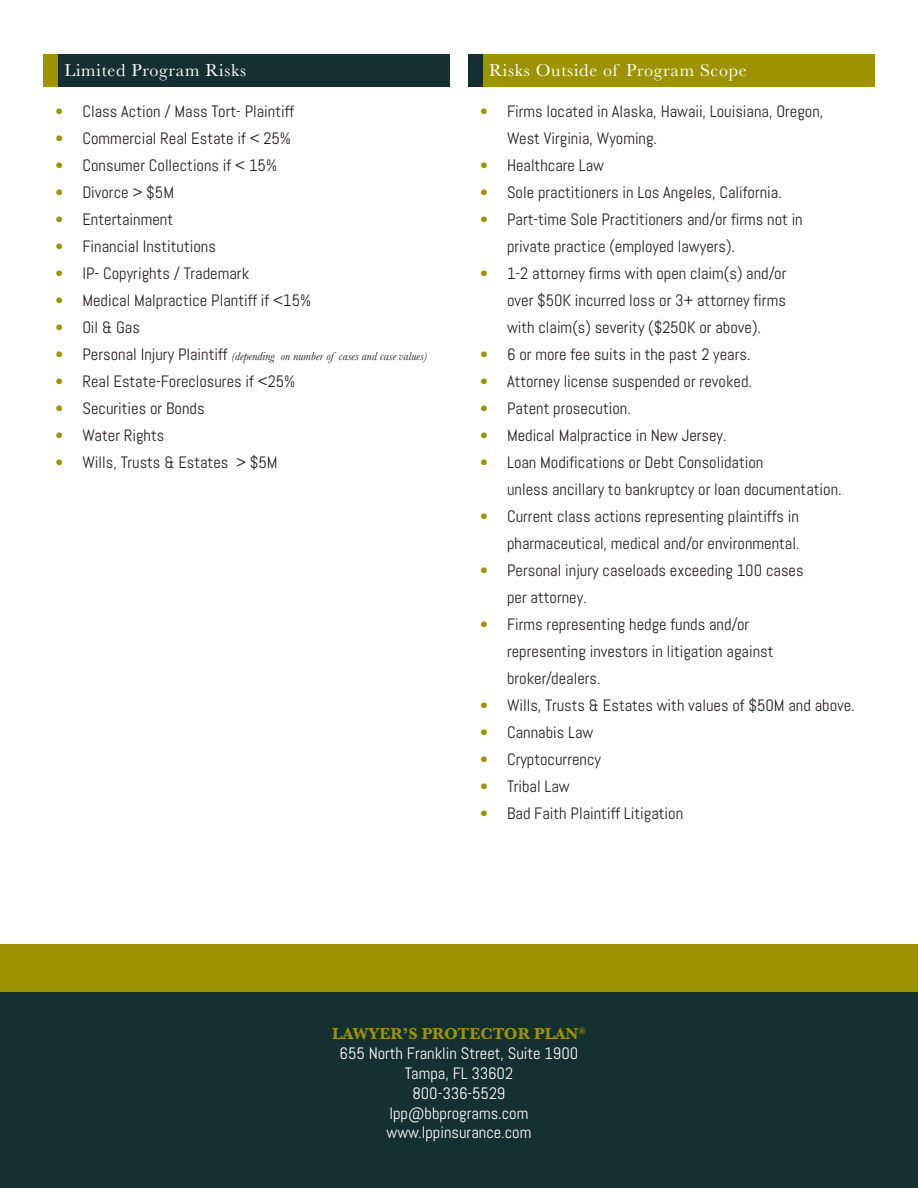
<style>
.page{position:relative;width:918px;height:1188px;background:#fff}
.page>*{position:absolute;margin:0;border:0;box-sizing:border-box;transform-origin:0 0}
.t1{font:18px "Baskerville";letter-spacing:.04em;color:#fff}
.t2{font:16.5px/27px "Abel";color:#231f20}
.t3{font:16.5px "Abel";color:#fff}
.t4{font:700 16.5px "Baskerville";color:#9d9200}
.t5{font:italic 12px "Baskerville";color:#231f20}
.s1{color:#9d9200}
.s2{font-family:"Abel";font-style:normal;font-size:16.5px;color:#9d9200}
.s3{font-family:"Abel";font-style:normal;font-size:16.5px}
</style>
<div class="page">
<div style="left:43px;top:54px;width:407px;height:33px;background:#143031"></div>
<div style="left:43px;top:54px;width:15px;height:33px;background:#9d9200"></div>
<div style="left:468px;top:54px;width:407px;height:33px;background:#9d9200"></div>
<div style="left:468px;top:54px;width:15px;height:33px;background:#143031"></div>
<div style="left:0;top:973px;width:918px;height:215px;background:#143031"></div>
<div style="left:0;top:944px;width:918px;height:47px;background:#9d9200"></div>
<p class="t1" style="left:64px;top:59px;width:183px">Limited Program Risks</p>
<p class="t2" style="left:56px;top:98px;width:240px"><span class="s1">•</span> Class Action / Mass Tort- Plaintiff</p>
<p class="t2" style="left:56px;top:125px;width:237px"><span class="s1">•</span> Commercial Real Estate if &lt; 25%</p>
<p class="t2" style="left:56px;top:152px;width:223px"><span class="s1">•</span> Consumer Collections if &lt; 15%</p>
<p class="t2" style="left:56px;top:179px;width:120px"><span class="s1">•</span> Divorce &gt; $5M</p>
<p class="t2" style="left:56px;top:206px;width:119px"><span class="s1">•</span> Entertainment</p>
<p class="t2" style="left:56px;top:233px;width:162px"><span class="s1">•</span> Financial Institutions</p>
<p class="t2" style="left:56px;top:260px;width:195px"><span class="s1">•</span> IP- Copyrights / Trademark</p>
<p class="t2" style="left:56px;top:287px;width:257px"><span class="s1">•</span> Medical Malpractice Plantiff if &lt;15%</p>
<p class="t2" style="left:56px;top:314px;width:86px"><span class="s1">•</span> Oil &amp; Gas</p>
<p class="t5" style="left:56px;top:348px;width:374px"><span class="s2">•</span> <span class="s3">Personal Injury Plaintiff</span> (depending on number of cases and case values)</p>
<p class="t2" style="left:56px;top:368px;width:241px"><span class="s1">•</span> Real Estate-Foreclosures if &lt;25%</p>
<p class="t2" style="left:56px;top:395px;width:151px"><span class="s1">•</span> Securities or Bonds</p>
<p class="t2" style="left:56px;top:422px;width:110px"><span class="s1">•</span> Water Rights</p>
<p class="t2" style="left:56px;top:449px;width:224px"><span class="s1">•</span> Wills, Trusts &amp; Estates &gt; $5M</p>
<p class="t1" style="left:489px;top:59px;width:259px">Risks Outside of Program Scope</p>
<p class="t2" style="left:507px;top:98px;width:318px;text-indent:-27px"><span class="s1">•</span> Firms located in Alaska, Hawaii, Louisiana, Oregon,<br>West Virginia, Wyoming.</p>
<p class="t2" style="left:480px;top:152px;width:126px"><span class="s1">•</span> Healthcare Law</p>
<p class="t2" style="left:480px;top:179px;width:303px"><span class="s1">•</span> Sole practitioners in Los Angeles, California.</p>
<p class="t2" style="left:507px;top:206px;width:297px;text-indent:-27px"><span class="s1">•</span> Part-time Sole Practitioners and/or firms not in private practice (employed lawyers).</p>
<p class="t2" style="left:507px;top:260px;width:281px;text-align:justify;text-indent:-27px"><span class="s1">•</span> 1-2 attorney firms with open claim(s) and/or over $50K incurred loss or 3+ attorney firms with claim(s) severity ($250K or above).</p>
<p class="t2" style="left:480px;top:341px;width:272px"><span class="s1">•</span> 6 or more fee suits in the past 2 years.</p>
<p class="t2" style="left:480px;top:368px;width:274px"><span class="s1">•</span> Attorney license suspended or revoked.</p>
<p class="t2" style="left:480px;top:395px;width:152px"><span class="s1">•</span> Patent prosecution.</p>
<p class="t2" style="left:480px;top:422px;width:248px"><span class="s1">•</span> Medical Malpractice in New Jersey.</p>
<p class="t2" style="left:507px;top:449px;width:336px;text-indent:-27px"><span class="s1">•</span> Loan Modifications or Debt Consolidation<br>unless ancillary to bankruptcy or loan documentation.</p>
<p class="t2" style="left:480px;top:503px;width:321px;text-align:right"><span class="s1">•</span> Current class actions representing plaintiffs in pharmaceutical, medical and/or environmental.</p>
<p class="t2" style="left:507px;top:557px;width:298px;text-indent:-27px"><span class="s1">•</span> Personal injury caseloads exceeding 100 cases per attorney.</p>
<p class="t2" style="left:507px;top:611px;width:268px;text-indent:-27px"><span class="s1">•</span> Firms representing hedge funds and/or representing investors in litigation against broker/dealers.</p>
<p class="t2" style="left:480px;top:692px;width:376px"><span class="s1">•</span> Wills, Trusts &amp; Estates with values of $50M and above.</p>
<p class="t2" style="left:480px;top:719px;width:115px"><span class="s1">•</span> Cannabis Law</p>
<p class="t2" style="left:480px;top:746px;width:123px"><span class="s1">•</span> Cryptocurrency</p>
<p class="t2" style="left:480px;top:773px;width:91px"><span class="s1">•</span> Tribal Law</p>
<p class="t2" style="left:480px;top:800px;width:205px"><span class="s1">•</span> Bad Faith Plaintiff Litigation</p>
<p class="t4" style="left:332px;top:1023px;width:255px">LAWYER’S PROTECTOR PLAN<sup>®</sup></p>
<p class="t3" style="left:340px;top:1043px;width:240px">655 North Franklin Street, Suite 1900</p>
<p class="t3" style="left:405px;top:1063px;width:110px">Tampa, FL 33602</p>
<p class="t3" style="left:413px;top:1083px;width:94px">800-336-5529</p>
<p class="t3" style="left:389px;top:1102px;width:140px">lpp@bbprograms.com</p>
<p class="t3" style="left:387px;top:1122px;width:146px">www.lppinsurance.com</p>
</div>
